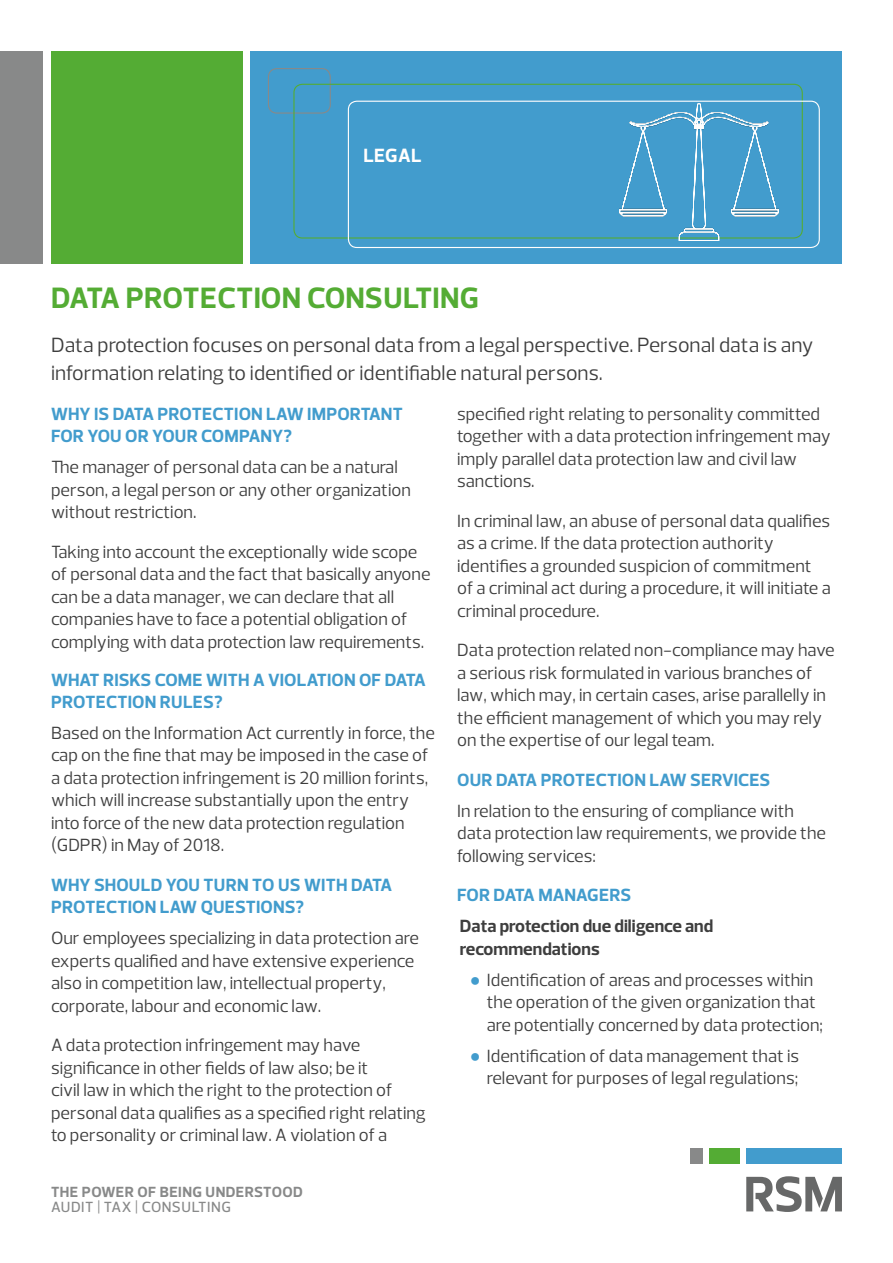
<style>
.page{position:relative;width:893px;height:1263px;background:#fff}
.page>*{position:absolute;margin:0;border:0;box-sizing:border-box;transform-origin:0 0}
.t1{font:700 30px "Prelo";letter-spacing:-.03em;color:#54ac34}
.t2{font:21px/27px "Prelo";color:#3e3e3e}
.t3{font:700 19.5px "Prelo";color:#fffefd}
.t4{font:18px/22.5px "Prelo";color:#3e3e3e}
.t5{font:700 18px "Prelo";color:#429ccd}
.t6{font:700 18px/22.5px "Prelo";color:#3e3e3e}
.t7{font:700 15px "Prelo";letter-spacing:.03em;color:#888989}
.t8{font:500 15px "Prelo";letter-spacing:.03em;color:#888989}
.s1{font-family:"Arial";color:#429ccd}
</style>
<div class="page">
<div style="left:746px;top:1148px;width:96px;height:16px;background:#429ccd"></div>
<div style="left:690px;top:1148px;width:12px;height:16px;background:#888989"></div>
<div style="left:709px;top:1148px;width:30px;height:16px;background:#54ac34"></div>
<svg style="left:746px;top:1176px;width:96px;height:36px"></svg>
<div style="left:251px;top:51px;width:591px;height:213px;background:#429ccd"></div>
<div style="left:0;top:51px;width:43px;height:213px;background:#888989"></div>
<div style="left:51px;top:51px;width:191px;height:213px;background:#54ac34"></div>
<div style="left:268px;top:68px;width:63px;height:46px;border:1px solid #888989;border-radius:9px"></div>
<div style="left:293px;top:84px;width:510px;height:155px;border:1px solid #54ac34;border-radius:9px"></div>
<div style="left:348px;top:101px;width:472px;height:147px;border:1px solid #fffefd;border-radius:9px"></div>
<img style="left:619px;top:103px;width:160px;height:137px">
<p class="t3" style="left:363px;top:144px;width:60px">LEGAL</p>
<h1 class="t1" style="left:51px;top:280px;width:94px">DATA PROTE</h1>
<h1 class="t1" style="left:217px;top:280px;width:36px">CTION</h1>
<h1 class="t1" style="left:307px;top:280px;width:38px">CONSU</h1>
<h1 class="t1" style="left:403px;top:280px;width:29px">LTING</h1>
<p class="t2" style="left:51px;top:332px;width:764px">Data protection focuses on personal data from a legal perspective. Personal data is any information relating to identified or identifiable natural persons.</p>
<p class="t5" style="left:51px;top:402px;width:119px">WHY IS DATA PROTE</p>
<p class="t5" style="left:213px;top:402px;width:22px">CTION</p>
<p class="t5" style="left:266px;top:402px;width:72px">LAW IMPORT</p>
<p class="t5" style="left:369px;top:402px;width:23px">ANT</p>
<p class="t5" style="left:51px;top:425px;width:12px">FOR</p>
<p class="t5" style="left:88px;top:425px;width:88px">YOU OR YOUR</p>
<p class="t5" style="left:201px;top:425px;width:92px">COMPANY?</p>
<p class="t4" style="left:51px;top:456px;width:361px">The manager of personal data can be a natural person, a legal person or any other organization without restriction.</p>
<p class="t4" style="left:51px;top:540px;width:381px">Taking into account the exceptionally wide scope of personal data and the fact that basically anyone can be a data manager, we can declare that all companies have to face a potential obligation of complying with data protection law requirements.</p>
<p class="t5" style="left:51px;top:669px;width:167px">WHAT RISKS COME WITH</p>
<p class="t5" style="left:253px;top:669px;width:75px">A VIOLATION</p>
<p class="t5" style="left:359px;top:669px;width:68px">OF DATA</p>
<p class="t5" style="left:51px;top:691px;width:12px">PROTE</p>
<p class="t5" style="left:106px;top:691px;width:22px">CTION</p>
<p class="t5" style="left:160px;top:691px;width:64px">RULES?</p>
<p class="t4" style="left:51px;top:722px;width:385px">Based on the Information Act currently in force, the cap on the fine that may be imposed in the case of a data protection infringement is 20 million forints, which will increase substantially upon the entry into force of the new data protection regulation (GDPR) in May of 2018.</p>
<p class="t5" style="left:51px;top:874px;width:56px">WHY SHOU</p>
<p class="t5" style="left:141px;top:874px;width:75px">LD YOU TURN</p>
<p class="t5" style="left:252px;top:874px;width:64px">TOUSWITH</p>
<p class="t5" style="left:351px;top:874px;width:43px">DATA</p>
<p class="t5" style="left:51px;top:896px;width:12px">PROTE</p>
<p class="t5" style="left:106px;top:896px;width:22px">CTION</p>
<p class="t5" style="left:160px;top:896px;width:65px">LAW QUESTIONS</p>
<p class="t5" style="left:296px;top:896px;width:10px">?</p>
<p class="t4" style="left:51px;top:927px;width:369px">Our employees specializing in data protection are experts qualified and have extensive experience also in competition law, intellectual property, corporate, labour and economic law.</p>
<p class="t4" style="left:51px;top:1034px;width:376px">A data protection infringement may have significance in other fields of law also; be it<br>civil law in which the right to the protection of personal data qualifies as a specified right relating to personality or criminal law. A violation of a</p>
<p class="t7" style="left:51px;top:1182px;width:253px">THE POWER OF BEING UNDERSTOOD</p>
<p class="t8" style="left:51px;top:1197px;width:181px">AUDIT | TAX | CONSULTING</p>
<p class="t4" style="left:457px;top:402px;width:375px">specified right relating to personality committed together with a data protection infringement may imply parallel data protection law and civil law sanctions.</p>
<p class="t4" style="left:457px;top:509px;width:375px">In criminal law, an abuse of personal data qualifies as a crime. If the data protection authority identifies a grounded suspicion of commitment of a criminal act during a procedure, it will initiate a criminal procedure.</p>
<p class="t4" style="left:457px;top:639px;width:379px">Data protection related non-compliance may have a serious risk formulated in various branches of law, which may, in certain cases, arise parallelly in the efficient management of which you may rely on the expertise of our legal team.</p>
<p class="t5" style="left:457px;top:768px;width:96px">OUR DATA PROTE</p>
<p class="t5" style="left:596px;top:768px;width:22px">CTION</p>
<p class="t5" style="left:649px;top:768px;width:111px">LAW SERVICES</p>
<p class="t4" style="left:457px;top:799px;width:370px">In relation to the ensuring of compliance with data protection law requirements, we provide the following services:</p>
<p class="t5" style="left:457px;top:884px;width:142px">FOR DATA MANAGERS</p>
<p class="t6" style="left:460px;top:915px;width:255px">DATA PROTECTION DUE DILIGENCE AND<br>RECOMMENDATIONS</p>
<p class="t4" style="left:487px;top:968px;width:338px;text-indent:-17px"><span class="s1">●</span> Identification of areas and processes within the operation of the given organization that are potentially concerned by data protection;</p>
<p class="t4" style="left:470px;top:1044px;width:331px;text-align:right"><span class="s1">●</span> Identification of data management that is relevant for purposes of legal regulations;</p>
</div>
